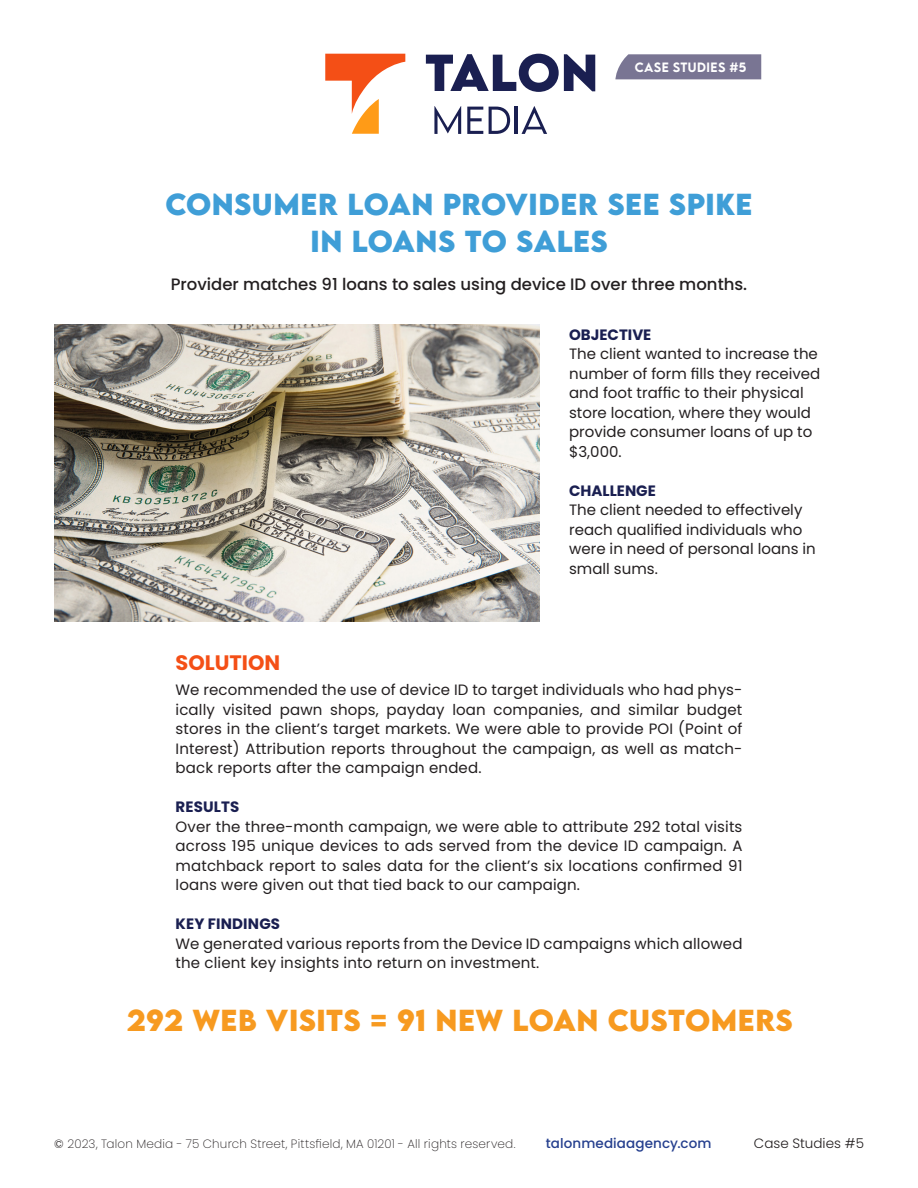
<style>
.page{position:relative;width:918px;height:1188px;background:#fff}
.page>*{position:absolute;margin:0;border:0;box-sizing:border-box;transform-origin:0 0}
.t1{font:700 27px/37.5px "LEMONMILK";letter-spacing:.015em;color:#3f9ed7;text-align:center}
.t2{font:700 27px "LEMONMILK";letter-spacing:.015em;color:#f79a20}
.t3{font:700 20.85px "Poppins";color:#f44f16}
.t4{font:500 16.5px "Poppins";color:#231f20}
.t5{font:15px/19.5px "Poppins";color:#231f20}
.t6{font:700 15px "Poppins";color:#1a1f51}
.t7{font:500 13.5px "Poppins";letter-spacing:.01em;color:#253f8e}
.t8{font:300 13.5px "Poppins";color:#231f20}
.t9{font:200 12px "Poppins";letter-spacing:.015em;color:#231f20}
.t10{font:500 12px "LEMONMILK";letter-spacing:.035em;color:#fff}
.s1{font-weight:300}
</style>
<div class="page">
<svg style="left:434px;top:106px;width:27px;height:28px"></svg>
<svg style="left:467px;top:107px;width:16px;height:27px"></svg>
<svg style="left:489px;top:107px;width:21px;height:27px"></svg>
<hr style="left:515px;top:107px;width:3px;height:27px;background:#1a1f51">
<svg style="left:522px;top:106px;width:25px;height:28px"></svg>
<svg style="left:426px;top:54px;width:169px;height:38px"></svg>
<svg style="left:325px;top:54px;width:80px;height:80px"></svg>
<img style="left:54px;top:325px;width:486px;height:297px">
<svg style="left:615px;top:54px;width:146px;height:25px;background:#7f7b98"></svg>
<p class="t10" style="left:635px;top:61px;width:113px">CASE STUDiES #5</p>
<h1 class="t1" style="left:165px;top:187px;width:589px">CONSUMER LOAN PROVIDER SEE SPIKE<br>IN LOANS TO SALES</h1>
<p class="t4" style="left:171px;top:277px;width:578px">Provider matches 91 loans to sales using device ID over three months.</p>
<p class="t6" style="left:569px;top:326px;width:84px">OBJECTIVE</p>
<p class="t5" style="left:569px;top:345px;width:253px">The client wanted to increase the number of form fills they received and foot traffic to their physical store location, where they would provide consumer loans of up to $3,000.</p>
<p class="t6" style="left:569px;top:482px;width:88px">CHALLENGE</p>
<p class="t5" style="left:569px;top:501px;width:248px">The client needed to effectively reach qualified individuals who were in need of personal loans in small sums.</p>
<h2 class="t3" style="left:176px;top:651px;width:106px">SOLUTION</h2>
<p class="t5" style="left:176px;top:681px;width:569px;text-align:justify">We recommended the use of device ID to target individuals who had phys&shy;ically visited pawn shops, payday loan companies, and similar budget stores in the client’s target markets. We were able to provide POI (Point of Interest) Attribution reports throughout the campaign, as well as match&shy;back reports after the campaign ended.</p>
<p class="t6" style="left:176px;top:798px;width:65px">RESULTS</p>
<p class="t5" style="left:176px;top:817px;width:569px;text-align:justify">Over the three-month campaign, we were able to attribute 292 total visits across 195 unique devices to ads served from the device ID campaign. A matchback report to sales data for the client’s six locations confirmed 91 loans were given out that tied back to our campaign.</p>
<p class="t6" style="left:176px;top:915px;width:106px">KEY FINDINGS</p>
<p class="t5" style="left:176px;top:934px;width:569px">We generated various reports from the Device ID campaigns which allowed the client key insights into return on investment.</p>
<h1 class="t2" style="left:127px;top:1006px;width:667px">292 WEB VISITS = 91 NEW LOAN CUSTOMERS</h1>
<p class="t9" style="left:54px;top:1137px;width:463px"><span class="s1">©</span> 2023, Talon Media - 75 Church Street, Pittsfield, MA 01201 - All rights reserved.</p>
<p class="t7" style="left:546px;top:1138px;width:167px">talonmediaagency.com</p>
<p class="t8" style="left:754px;top:1136px;width:112px">Case Studies #5</p>
</div>
